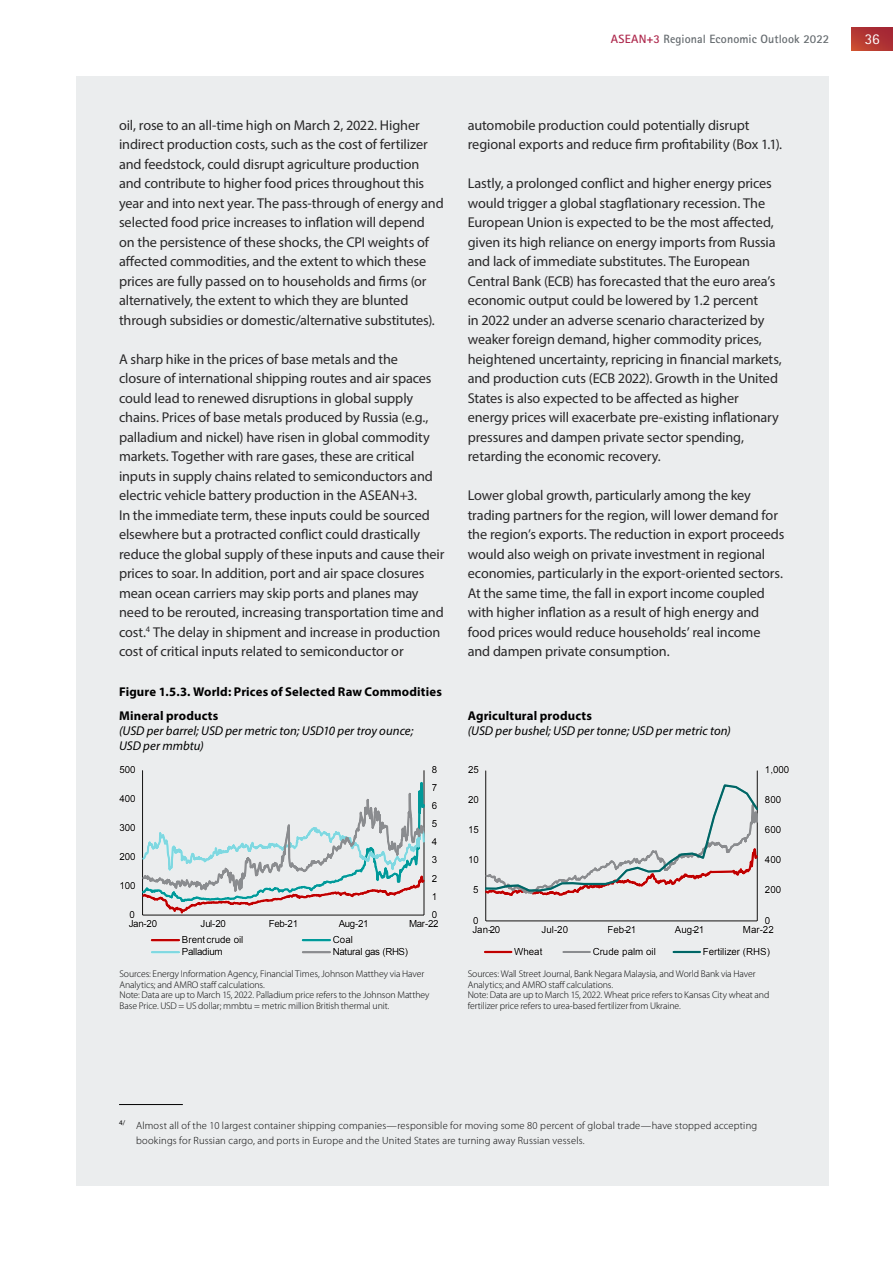
<style>
.page{position:relative;width:893px;height:1263px;background:#fff}
.page>*{position:absolute;margin:0;border:0;box-sizing:border-box;transform-origin:0 0}
.t1{font:15px "Rotis Sans Serif Std";color:#fff}
.t2{font:14.25px/19.5px "Myriad Pro";letter-spacing:-.01em;color:#292829}
.t3{font:italic 12.75px/15px "Myriad Pro";letter-spacing:.005em;color:#000}
.t4{font:700 12.75px/24.6px "Myriad Pro";letter-spacing:.01em;color:#000}
.t5{font:700 12px "Rotis Sans Serif Std";letter-spacing:.01em;color:#666c70}
.t6{font:300 10.5px/15px "Myriad Pro";letter-spacing:.02em;color:#000}
.t7{font:300 9.75px/10.5px "Myriad Pro";letter-spacing:-.01em;color:#000}
.t8{font:9.75px "Arial";color:#000}
.t9{font:9.75px "Arial";letter-spacing:-.035em;color:#000}
.t10{font:9.75px "Arial";letter-spacing:-.03em;color:#000}
.s1{color:#ae294d}
</style>
<div class="page">
<div style="left:851px;top:28px;width:42px;height:23px;background:linear-gradient(to right,#bf4332,#a62a34)"></div>
<div style="left:77px;top:77px;width:752px;height:1109px;background:#ebedee"></div>
<svg style="left:142px;top:770px;width:283px;height:146px"></svg>
<hr style="left:152px;top:939px;width:27px;height:2px;background:#c00000">
<hr style="left:303px;top:939px;width:27px;height:2px;background:#099">
<hr style="left:152px;top:951px;width:27px;height:2px;background:#7fd8e1">
<hr style="left:303px;top:951px;width:27px;height:2px;background:#8a8c8f">
<hr style="left:757px;top:770px;width:1px;height:151px;background:#000">
<hr style="left:485px;top:770px;width:1px;height:151px;background:#000">
<hr style="left:486px;top:921px;width:271px;height:1px;background:#000">
<svg style="left:486px;top:770px;width:272px;height:131px"></svg>
<hr style="left:485px;top:951px;width:26px;height:2px;background:#c00000">
<hr style="left:563px;top:951px;width:27px;height:2px;background:#8a8c8f">
<hr style="left:674px;top:951px;width:26px;height:2px;background:#066">
<hr style="left:119px;top:1104px;width:64px;height:1px;background:#000">
<p class="t5" style="left:611px;top:32px;width:220px"><span class="s1">ASEAN+3</span> Regional Economic Outlook 2022</p>
<p class="t1" style="left:865px;top:30px;width:16px">36</p>
<p class="t2" style="left:119px;top:115px;width:326px">oil, rose to an all-time high on March 2, 2022. Higher indirect production costs, such as the cost of fertilizer and feedstock, could disrupt agriculture production and contribute to higher food prices throughout this year and into next year. The pass-through of energy and selected food price increases to inflation will depend on the persistence of these shocks, the CPI weights of affected commodities, and the extent to which these prices are fully passed on to households and firms (or alternatively, the extent to which they are blunted through subsidies or domestic/alternative substitutes).</p>
<p class="t2" style="left:119px;top:349px;width:327px">A sharp hike in the prices of base metals and the<br>closure of international shipping routes and air spaces could lead to renewed disruptions in global supply chains. Prices of base metals produced by Russia (e.g., palladium and nickel) have risen in global commodity markets. Together with rare gases, these are critical inputs in supply chains related to semiconductors and electric vehicle battery production in the ASEAN+3.<br>In the immediate term, these inputs could be sourced elsewhere but a protracted conflict could drastically reduce the global supply of these inputs and cause their prices to soar. In addition, port and air space closures mean ocean carriers may skip ports and planes may need to be rerouted, increasing transportation time and cost.<sup>4</sup> The delay in shipment and increase in production cost of critical inputs related to semiconductor or</p>
<p class="t2" style="left:468px;top:115px;width:316px">automobile production could potentially disrupt regional exports and reduce firm profitability (Box 1.1).</p>
<p class="t2" style="left:468px;top:173px;width:316px">Lastly, a prolonged conflict and higher energy prices would trigger a global stagflationary recession. The European Union is expected to be the most affected, given its high reliance on energy imports from Russia and lack of immediate substitutes. The European Central Bank (ECB) has forecasted that the euro area’s economic output could be lowered by 1.2 percent<br>in 2022 under an adverse scenario characterized by weaker foreign demand, higher commodity prices, heightened uncertainty, repricing in financial markets, and production cuts (ECB 2022). Growth in the United States is also expected to be affected as higher energy prices will exacerbate pre-existing inflationary pressures and dampen private sector spending, retarding the economic recovery.</p>
<p class="t2" style="left:468px;top:485px;width:318px">Lower global growth, particularly among the key trading partners for the region, will lower demand for the region’s exports. The reduction in export proceeds would also weigh on private investment in regional economies, particularly in the export-oriented sectors.<br>At the same time, the fall in export income coupled with higher inflation as a result of high energy and food prices would reduce households’ real income and dampen private consumption.</p>
<p class="t4" style="left:119px;top:679px;width:324px">Figure 1.5.3. World: Prices of Selected Raw Commodities<br>Mineral products</p>
<p class="t3" style="left:119px;top:723px;width:296px">(USD per barrel; USD per metric ton; USD10 per troy ounce;<br>USD per mmbtu)</p>
<p class="t4" style="left:468px;top:703px;width:126px">Agricultural products</p>
<p class="t3" style="left:468px;top:723px;width:265px">(USD per bushel; USD per tonne; USD per metric ton)</p>
<p class="t8" style="left:119px;top:763px;width:18px">500</p>
<p class="t8" style="left:432px;top:763px;width:7px">8</p>
<p class="t8" style="left:468px;top:763px;width:12px">25</p>
<p class="t8" style="left:765px;top:763px;width:26px">1,000</p>
<p class="t8" style="left:432px;top:781px;width:7px">7</p>
<p class="t8" style="left:119px;top:792px;width:18px">400</p>
<p class="t8" style="left:432px;top:799px;width:7px">6</p>
<p class="t8" style="left:468px;top:793px;width:12px">20</p>
<p class="t8" style="left:765px;top:793px;width:18px">800</p>
<p class="t8" style="left:119px;top:821px;width:18px">300</p>
<p class="t8" style="left:432px;top:817px;width:7px">5</p>
<p class="t8" style="left:468px;top:823px;width:12px">15</p>
<p class="t8" style="left:765px;top:823px;width:18px">600</p>
<p class="t8" style="left:432px;top:835px;width:7px">4</p>
<p class="t8" style="left:119px;top:850px;width:18px">200</p>
<p class="t8" style="left:432px;top:853px;width:7px">3</p>
<p class="t8" style="left:468px;top:853px;width:12px">10</p>
<p class="t8" style="left:765px;top:853px;width:18px">400</p>
<p class="t8" style="left:119px;top:879px;width:18px">100</p>
<p class="t8" style="left:432px;top:872px;width:7px">2</p>
<p class="t8" style="left:432px;top:890px;width:7px">1</p>
<p class="t8" style="left:473px;top:884px;width:7px">5</p>
<p class="t8" style="left:765px;top:884px;width:18px">200</p>
<p class="t8" style="left:130px;top:908px;width:7px">0</p>
<p class="t8" style="left:432px;top:908px;width:7px">0</p>
<p class="t8" style="left:129px;top:917px;width:30px">Jan-20</p>
<p class="t8" style="left:201px;top:917px;width:27px">Jul-20</p>
<p class="t8" style="left:269px;top:917px;width:31px">Feb-21</p>
<p class="t8" style="left:339px;top:917px;width:31px">Aug-21</p>
<p class="t8" style="left:409px;top:917px;width:31px">Mar-22</p>
<p class="t8" style="left:182px;top:933px;width:63px">Brent crude oil</p>
<p class="t8" style="left:333px;top:933px;width:22px">Coal</p>
<p class="t10" style="left:182px;top:945px;width:42px">Palladium</p>
<p class="t9" style="left:333px;top:945px;width:77px">Natural gas (RHS)</p>
<p class="t8" style="left:473px;top:914px;width:7px">0</p>
<p class="t8" style="left:765px;top:914px;width:7px">0</p>
<p class="t8" style="left:472px;top:923px;width:29px">Jan-20</p>
<p class="t8" style="left:542px;top:923px;width:28px">Jul-20</p>
<p class="t8" style="left:607px;top:923px;width:30px">Feb-21</p>
<p class="t8" style="left:675px;top:923px;width:31px">Aug-21</p>
<p class="t8" style="left:743px;top:923px;width:32px">Mar-22</p>
<p class="t8" style="left:514px;top:945px;width:30px">Wheat</p>
<p class="t8" style="left:593px;top:945px;width:65px">Crude palm oil</p>
<p class="t8" style="left:703px;top:945px;width:69px">Fertilizer (RHS)</p>
<p class="t7" style="left:119px;top:969px;width:312px">Sources: Energy Information Agency, Financial Times, Johnson Matthey via Haver Analytics; and AMRO staff calculations.<br>Note: Data are up to March 15, 2022. Palladium price refers to the Johnson Matthey Base Price. USD = US dollar; mmbtu = metric million British thermal unit.</p>
<p class="t7" style="left:468px;top:969px;width:303px">Sources: Wall Street Journal, Bank Negara Malaysia, and World Bank via Haver Analytics; and AMRO staff calculations.<br>Note: Data are up to March 15, 2022. Wheat price refers to Kansas City wheat and fertilizer price refers to urea-based fertilizer from Ukraine.</p>
<p class="t6" style="left:136px;top:1118px;width:623px;text-indent:-17px"><sup>4/</sup> Almost all of the 10 largest container shipping companies—responsible for moving some 80 percent of global trade—have stopped accepting bookings for Russian cargo, and ports in Europe and the United States are turning away Russian vessels.</p>
</div>
